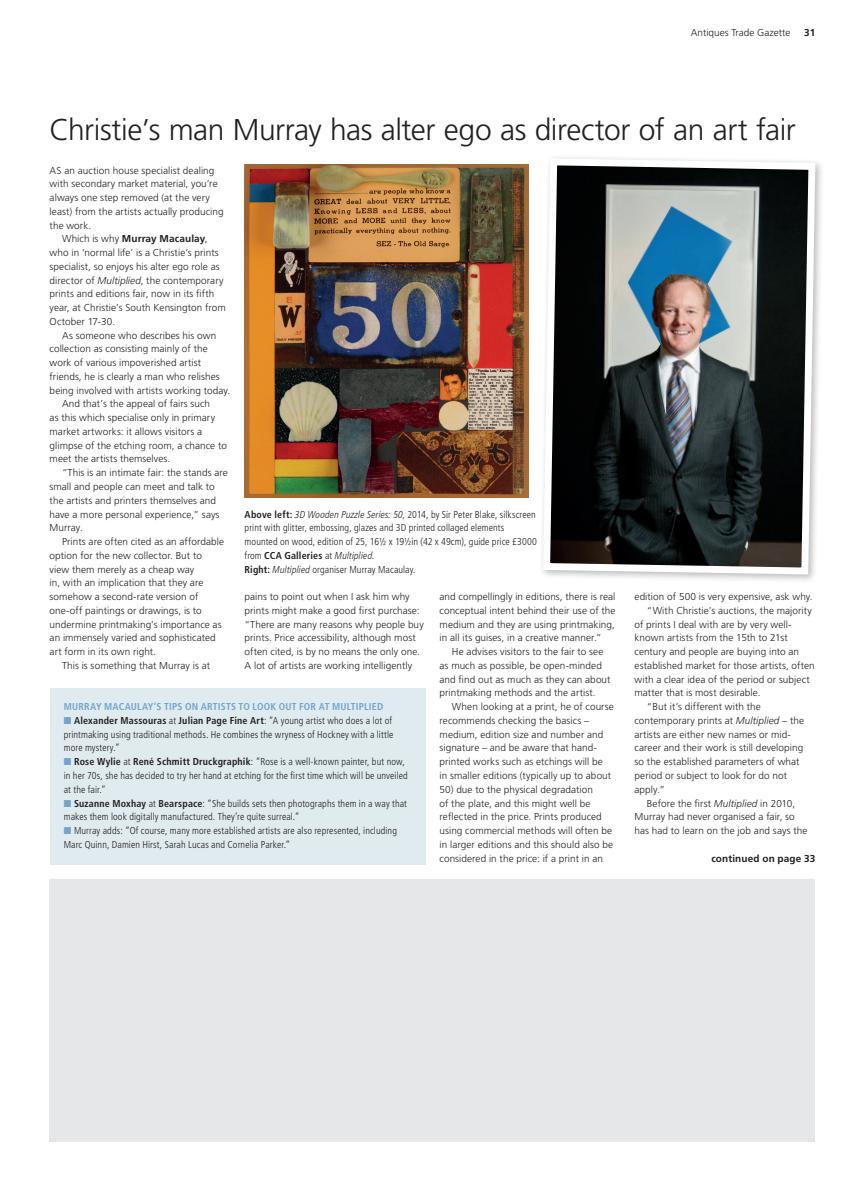
<style>
.page{position:relative;width:865px;height:1188px;background:#fff}
.page>*{position:absolute;margin:0;border:0;box-sizing:border-box;transform-origin:0 0}
.t1{font:300 30px "Frutiger LT Pro";letter-spacing:-.015em;color:#231f20}
.t2{font:300 10px/13.8px "Frutiger LT Pro";letter-spacing:.005em;color:#231f20}
.t3{font:300 condensed 10px/13.8px "Frutiger LT Pro";letter-spacing:.01em;color:#231f20}
.t4{font:700 condensed 10px "Frutiger LT Pro";letter-spacing:.02em;color:#74a4cb}
.t5{font:700 10px "Frutiger LT Pro";letter-spacing:.01em;color:#231f20}
.s1{font-weight:300}
.s2{font-style:italic}
.s3{font-weight:700}
.s4{color:#74a4cb}
</style>
<div class="page">
<img style="left:244px;top:164px;width:284px;height:333px">
<div style="left:539px;top:154px;width:285px;height:429px;background:#231f20;opacity:.3"></div>
<svg style="left:539px;top:155px;width:279px;height:423px;background:#555c5e"></svg>
<div style="left:50px;top:879px;width:765px;height:262px;background:#e6e7e9"></div>
<div style="left:50px;top:688px;width:375px;height:177px;background:#e0ebf0"></div>
<p class="t2" style="left:691px;top:26px;width:101px">Antiques Trade Gazette</p>
<p class="t5" style="left:804px;top:26px;width:13px">31</p>
<h1 class="t1" style="left:50px;top:112px;width:747px">Christie’s man Murray has alter ego as director of an art fair</h1>
<p class="t2" style="left:50px;top:163px;width:166px">As an auction house specialist dealing</p>
<p class="t2" style="left:50px;top:177px;width:169px">with secondary market material, you’re</p>
<p class="t2" style="left:50px;top:191px;width:162px">always one step removed (at the very</p>
<p class="t2" style="left:50px;top:204px;width:175px">least) from the artists actually producing</p>
<p class="t2" style="left:50px;top:218px;width:43px">the work.</p>
<p class="t5" style="left:62px;top:233px;width:147px"><span class="s1">Which is why</span> Murray Macaulay<span class="s1">,</span></p>
<p class="t2" style="left:50px;top:246px;width:171px">who in ‘normal life’ is a Christie’s prints</p>
<p class="t2" style="left:50px;top:259px;width:171px">specialist, so enjoys his alter ego role as</p>
<p class="t2" style="left:50px;top:273px;width:175px">director of <span class="s2">Multiplied</span>, the contemporary</p>
<p class="t2" style="left:50px;top:287px;width:166px">prints and editions fair, now in its fifth</p>
<p class="t2" style="left:50px;top:301px;width:178px">year, at Christie’s South Kensington from</p>
<p class="t2" style="left:50px;top:314px;width:67px">October 17-30.</p>
<p class="t2" style="left:62px;top:328px;width:156px">As someone who describes his own</p>
<p class="t2" style="left:50px;top:342px;width:160px">collection as consisting mainly of the</p>
<p class="t2" style="left:50px;top:356px;width:153px">work of various impoverished artist</p>
<p class="t2" style="left:50px;top:369px;width:172px">friends, he is clearly a man who relishes</p>
<p class="t2" style="left:50px;top:383px;width:182px">being involved with artists working today.</p>
<p class="t2" style="left:62px;top:397px;width:150px">And that’s the appeal of fairs such</p>
<p class="t2" style="left:50px;top:411px;width:167px">as this which specialise only in primary</p>
<p class="t2" style="left:50px;top:424px;width:154px">market artworks: it allows visitors a</p>
<p class="t2" style="left:50px;top:438px;width:179px">glimpse of the etching room, a chance to</p>
<p class="t2" style="left:50px;top:452px;width:122px">meet the artists themselves.</p>
<p class="t2" style="left:62px;top:466px;width:167px">“This is an intimate fair: the stands are</p>
<p class="t2" style="left:50px;top:479px;width:167px">small and people can meet and talk to</p>
<p class="t2" style="left:50px;top:493px;width:168px">the artists and printers themselves and</p>
<p class="t2" style="left:50px;top:507px;width:171px">have a more personal experience,” says</p>
<p class="t2" style="left:50px;top:521px;width:35px">Murray.</p>
<p class="t2" style="left:62px;top:534px;width:164px">Prints are often cited as an affordable</p>
<p class="t2" style="left:50px;top:548px;width:154px">option for the new collector. But to</p>
<p class="t2" style="left:50px;top:562px;width:146px">view them merely as a cheap way</p>
<p class="t2" style="left:50px;top:576px;width:155px">in, with an implication that they are</p>
<p class="t2" style="left:50px;top:589px;width:150px">somehow a second-rate version of</p>
<p class="t2" style="left:50px;top:603px;width:154px">one-off paintings or drawings, is to</p>
<p class="t2" style="left:50px;top:617px;width:173px">undermine printmaking’s importance as</p>
<p class="t2" style="left:50px;top:631px;width:168px">an immensely varied and sophisticated</p>
<p class="t2" style="left:50px;top:644px;width:108px">art form in its own right.</p>
<p class="t2" style="left:62px;top:658px;width:149px">This is something that Murray is at</p>
<p class="t3" style="left:244px;top:507px;width:294px"><span class="s3">Above left:</span> <span class="s2">3D Wooden Puzzle Series: 50</span>, 2014, by Sir Peter Blake, silkscreen print with glitter, embossing, glazes and 3D printed collaged elements mounted on wood, edition of 25, 16½ x 19½in (42 x 49cm), guide price £3000 from <span class="s3">CCA Galleries</span> at <span class="s2">Multiplied</span>.<br><span class="s3">Right:</span> <span class="s2">Multiplied</span> organiser Murray Macaulay.</p>
<p class="t2" style="left:244px;top:589px;width:181px">pains to point out when I ask him why prints might make a good first purchase: “There are many reasons why people buy prints. Price accessibility, although most often cited, is by no means the only one.<br>A lot of artists are working intelligently</p>
<p class="t2" style="left:439px;top:589px;width:177px;text-align:justify">and compellingly in editions, there is real conceptual intent behind their use of the medium and they are using printmaking, in all its guises, in a creative manner.”</p>
<p class="t2" style="left:439px;top:644px;width:172px;text-indent:12px">H e advises visitors to the fair to see as much as possible, be open-minded and find out as much as they can about printmaking methods and the artist.</p>
<p class="t2" style="left:439px;top:699px;width:176px;text-indent:12px">When looking at a print, he of course recommends checking the basics – medium, edition size and number and signature – and be aware that hand&shy;printed works such as etchings will be<br>in smaller editions (typically up to about</p>
<p class="t2" style="left:439px;top:782px;width:175px">50) due to the physical degradation<br>of the plate, and this might well be reflected in the price. Prints produced using commercial methods will often be in larger editions and this should also be considered in the price: if a print in an</p>
<p class="t4" style="left:64px;top:700px;width:320px">Murray macaulay’s tips on artists to look out for at multipli ed</p>
<p class="t3" style="left:64px;top:713px;width:331px"><span class="s4">■</span> <span class="s3">Alexander Massouras</span> at <span class="s3">Julian Page Fine Art</span>: “A young artist who does a lot of printmaking using traditional methods. He combines the wryness of Hockney with a little more mystery.”</p>
<p class="t3" style="left:64px;top:754px;width:345px"><span class="s4">■</span> <span class="s3">Rose Wylie</span> at <span class="s3">René Schmitt Druckgraphik</span>: “Rose is a well-known painter, but now, in her 70s, she has decided to try her hand at etching for the first time which will be unveiled at the fair.”</p>
<p class="t3" style="left:64px;top:796px;width:345px"><span class="s4">■</span> <span class="s3">Suzanne Moxhay</span> at <span class="s3">Bearspace</span>: “She builds sets then photographs them in a way that makes them look digitally manufactured. They’re quite surreal.”</p>
<p class="t3" style="left:64px;top:823px;width:335px"><span class="s4">■</span> Murray adds: “Of course, many more established artists are also represented, including<br>Marc Quinn, Damien Hirst, Sarah Lucas and Cornelia Parker.”</p>
<p class="t2" style="left:634px;top:589px;width:180px">edition of 500 is very expensive, ask why.</p>
<p class="t2" style="left:647px;top:603px;width:166px">“With Christie’s auctions, the majority</p>
<p class="t2" style="left:634px;top:617px;width:158px">of prints I deal with are by very well-</p>
<p class="t2" style="left:634px;top:631px;width:155px">known artists from the 15th to 21st</p>
<p class="t2" style="left:634px;top:644px;width:166px">century and people are buying into an</p>
<p class="t2" style="left:634px;top:658px;width:182px">established market for those artists, often</p>
<p class="t2" style="left:634px;top:672px;width:177px">with a clear idea of the period or subject</p>
<p class="t2" style="left:634px;top:686px;width:127px">matter that is most desirable.</p>
<p class="t2" style="left:647px;top:699px;width:115px">“But it’s different with the</p>
<p class="t2" style="left:634px;top:713px;width:171px">contemporary prints at <span class="s2">Multiplied</span> – the</p>
<p class="t2" style="left:634px;top:727px;width:158px">artists are either new names or mid-</p>
<p class="t2" style="left:634px;top:741px;width:170px">career and their work is still developing</p>
<p class="t2" style="left:634px;top:754px;width:166px">so the established parameters of what</p>
<p class="t2" style="left:634px;top:768px;width:154px">period or subject to look for do not</p>
<p class="t2" style="left:634px;top:782px;width:32px">apply.”</p>
<p class="t2" style="left:647px;top:796px;width:150px">Before the first <span class="s2">Multiplied</span> in 2010,</p>
<p class="t2" style="left:634px;top:809px;width:162px">Murray had never organised a fair, so</p>
<p class="t2" style="left:634px;top:823px;width:174px">has had to learn on the job and says the</p>
<p class="t5" style="left:711px;top:852px;width:105px">continued on page 33</p>
</div>
